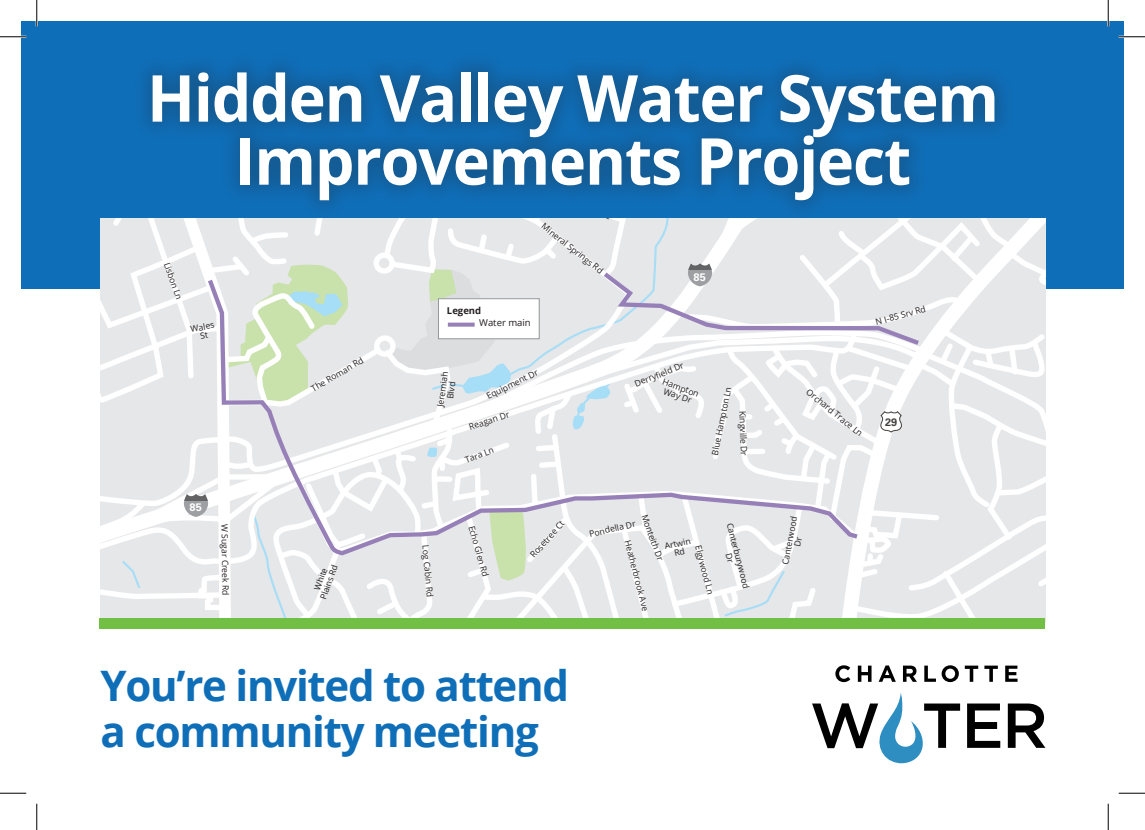
<style>
.page{position:relative;width:1145px;height:830px;background:#fff}
.page>*{position:absolute;margin:0;border:0;box-sizing:border-box;transform-origin:0 0}
.t1{font:700 64.75px/63px "Open Sans";letter-spacing:-.02em;color:#fff;text-align:center}
.t2{font:700 42px/45.5px "Open Sans";letter-spacing:-.03em;color:#0f6eb8}
.t3{font:700 10.85px "Univers";color:#fff}
.t4{font:700 10.85px "Univers";color:#44423f}
.t5{font:9.45px "Open Sans";color:#231f20}
.t6{font:700 9.45px "Open Sans";color:#231f20}
.t7{font:8.58px/8.6px "Open Sans";color:#231f20;text-align:center}
</style>
<div class="page">
<div style="left:21px;top:21px;width:1103px;height:268px;background:#0f6eb8"></div>
<svg style="left:967px;top:703px;width:33px;height:44px"></svg>
<svg style="left:1007px;top:703px;width:38px;height:44px"></svg>
<svg style="left:812px;top:693px;width:148px;height:70px"></svg>
<svg style="left:835px;top:665px;width:15px;height:17px"></svg>
<svg style="left:857px;top:665px;width:14px;height:16px"></svg>
<svg style="left:879px;top:665px;width:16px;height:16px"></svg>
<svg style="left:903px;top:665px;width:14px;height:16px"></svg>
<svg style="left:924px;top:665px;width:34px;height:17px"></svg>
<svg style="left:964px;top:665px;width:14px;height:16px"></svg>
<svg style="left:984px;top:665px;width:13px;height:16px"></svg>
<svg style="left:1005px;top:665px;width:12px;height:16px"></svg>
<div style="left:100px;top:618px;width:945px;height:10px;background:#71bf44"></div>
<div style="left:130px;top:50px;width:883px;height:168px;background:#231f20;opacity:.25"></div>
<hr style="left:0;top:36px;width:26px;height:2px;background:#fff">
<hr style="left:1118px;top:36px;width:26px;height:2px;background:#fff">
<hr style="left:36px;top:0;width:2px;height:26px;background:#fff">
<hr style="left:1107px;top:0;width:2px;height:26px;background:#fff">
<svg style="left:0;top:36px;width:26px;height:1px"></svg>
<svg style="left:1118px;top:36px;width:26px;height:1px"></svg>
<svg style="left:0;top:792px;width:26px;height:1px"></svg>
<svg style="left:1118px;top:792px;width:26px;height:1px"></svg>
<svg style="left:36px;top:0;width:1px;height:26px"></svg>
<svg style="left:36px;top:803px;width:1px;height:27px"></svg>
<svg style="left:1107px;top:0;width:1px;height:26px"></svg>
<svg style="left:1107px;top:803px;width:1px;height:27px"></svg>
<svg style="left:100px;top:218px;width:945px;height:400px"></svg>
<h1 class="t1" style="left:147px;top:65px;width:853px">Hidden Valley Water System<br>Improvements Project</h1>
<p class="t7" style="left:545px;top:221px;width:77px;rotate:38deg">Mineral Springs Rd</p>
<p class="t7" style="left:171px;top:261px;width:40px;rotate:70deg">Lisbon Ln</p>
<p class="t3" style="left:693px;top:270px;width:14px">85</p>
<p class="t7" style="left:190px;top:324px;width:25px;rotate:-10deg">Wales<br>St</p>
<p class="t7" style="left:310px;top:385px;width:60px;rotate:-30deg">The Roman Rd</p>
<p class="t6" style="left:447px;top:304px;width:36px">Legend</p>
<p class="t5" style="left:479px;top:316px;width:53px">Water main</p>
<p class="t7" style="left:436px;top:406px;width:37px;rotate:-82deg">Jeremiah<br>Blvd</p>
<p class="t7" style="left:485px;top:392px;width:58px;rotate:-26deg">Equipment Dr</p>
<p class="t7" style="left:468px;top:422px;width:43px;rotate:-18deg">Reagan Dr</p>
<p class="t7" style="left:464px;top:455px;width:31px;rotate:-20deg">Tara Ln</p>
<p class="t7" style="left:633px;top:380px;width:54px;rotate:-22deg">Derryfield Dr</p>
<p class="t7" style="left:664px;top:377px;width:40px;rotate:20deg">Hampton<br>Way Dr</p>
<p class="t7" style="left:710px;top:454px;width:71px;rotate:-78deg">Blue Hampton Ln</p>
<p class="t7" style="left:747px;top:410px;width:46px;rotate:88deg">Kingville Dr</p>
<p class="t7" style="left:874px;top:317px;width:53px;rotate:-15deg">N I-85 Srv Rd</p>
<p class="t7" style="left:810px;top:387px;width:71px;rotate:39deg">Orchard Trace Ln</p>
<p class="t4" style="left:885px;top:416px;width:14px">29</p>
<p class="t3" style="left:190px;top:501px;width:14px">85</p>
<p class="t7" style="left:229px;top:524px;width:73px;rotate:89deg">W Sugar Creek Rd</p>
<p class="t7" style="left:311px;top:594px;width:38px;rotate:-71deg">White<br>Plains Rd</p>
<p class="t7" style="left:430px;top:544px;width:54px;rotate:85deg">Log Cabin Rd</p>
<p class="t7" style="left:476px;top:524px;width:54px;rotate:74deg">Echo Glen Rd</p>
<p class="t7" style="left:528px;top:553px;width:48px;rotate:-49deg">Rosetree Ct</p>
<p class="t7" style="left:648px;top:513px;width:50px;rotate:70deg">Monteith Dr</p>
<p class="t7" style="left:588px;top:529px;width:49px;rotate:-13deg">Pondella Dr</p>
<p class="t7" style="left:664px;top:541px;width:28px;rotate:-13deg">Artwin</p>
<p class="t7" style="left:631px;top:539px;width:74px;rotate:75deg">Heatherbrook Ave</p>
<p class="t7" style="left:702px;top:544px;width:52px;rotate:75deg">Elgywood Ln</p>
<p class="t7" style="left:734px;top:521px;width:69px;rotate:75deg">Canterburywood<br>Dr</p>
<p class="t7" style="left:780px;top:563px;width:51px;rotate:-79deg">Canterwood</p>
<h2 class="t2" style="left:101px;top:662px;width:470px">You’re invited to attend a community meeting</h2>
</div>
